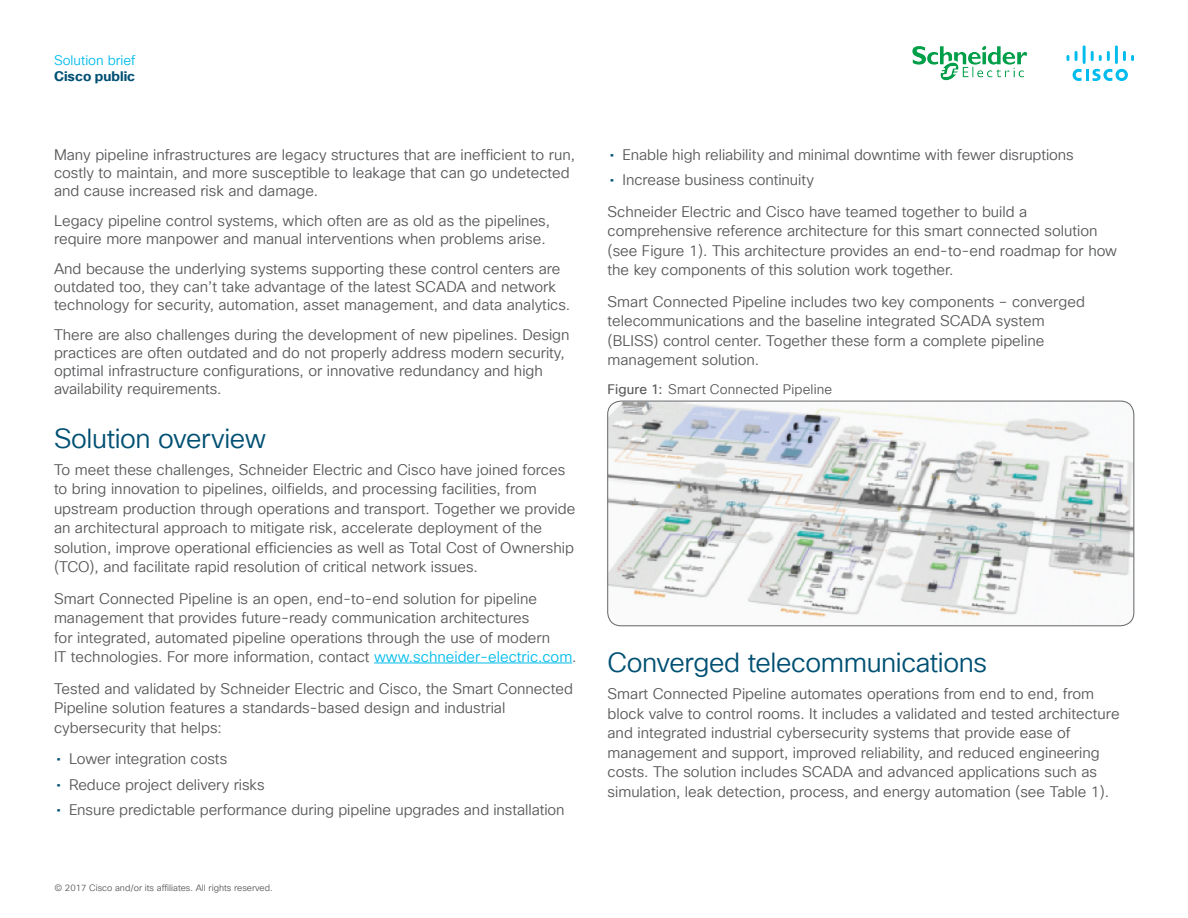
<style>
.page{position:relative;width:1188px;height:918px;background:#fff}
.page>*{position:absolute;margin:0;border:0;box-sizing:border-box;transform-origin:0 0}
.Subhead2_Indigo{font:27px "Cisco Sans TT Light";letter-spacing:-.015em;color:#005073}
.Body{font:15px/19.5px "Cisco Sans TT Light";color:#57585a}
.Body_White{font:15px/18px "Cisco Sans TT Light";color:#57585a}
.FigureCaption{font:13.5px "Cisco Sans TT Light";letter-spacing:.01em;color:#57585a}
.t1{font:13.5px "Cisco Sans TT Light";color:#01bcec}
.t2{font:700 13.5px "Cisco Sans TT";color:#005073}
.Footer_white{font:9px "Cisco Sans TT Light";color:#57585a}
.s1{color:#01bcec}
.s2{font-family:"Cisco Sans TT";color:#005073}
.s3{font-family:"Cisco Sans TT"}
</style>
<div class="page">
<svg style="left:1073px;top:69px;width:55px;height:12px"></svg>
<svg style="left:1067px;top:55px;width:2px;height:6px"></svg>
<svg style="left:1075px;top:51px;width:3px;height:10px"></svg>
<hr style="left:1083px;top:45px;width:3px;height:19px;background:#01bcec">
<svg style="left:1091px;top:51px;width:19px;height:10px"></svg>
<hr style="left:1115px;top:45px;width:3px;height:19px;background:#01bcec">
<svg style="left:1123px;top:51px;width:11px;height:10px"></svg>
<img style="left:912px;top:46px;width:116px;height:35px">
<hr style="left:374px;top:663px;width:198px;height:1px;background:#01bcec">
<img style="left:608px;top:401px;width:526px;height:225px">
<div style="left:608px;top:401px;width:526px;height:225px;border:1px solid #636366;border-radius:13px"></div>
<p class="t1" style="left:54px;top:51px;width:83px">Solution brief</p>
<p class="t2" style="left:54px;top:67px;width:83px">Cisco public</p>
<p class="Body_White" style="left:54px;top:146px;width:523px">Many pipeline infrastructures are legacy structures that are inefficient to run, costly to maintain, and more susceptible to leakage that can go undetected and cause increased risk and damage.</p>
<p class="Body_White" style="left:54px;top:212px;width:498px">Legacy pipeline control systems, which often are as old as the pipelines, require more manpower and manual interventions when problems arise.</p>
<p class="Body_White" style="left:54px;top:260px;width:518px">And because the underlying systems supporting these control centers are outdated too, they can’t take advantage of the latest SCADA and network technology for security, automation, asset management, and data analytics.</p>
<p class="Body_White" style="left:54px;top:326px;width:517px">There are also challenges during the development of new pipelines. Design practices are often outdated and do not properly address modern security, optimal infrastructure configurations, or innovative redundancy and high availability requirements.</p>
<p class="Subhead2_Indigo" style="left:54px;top:421px;width:214px">Solution overview</p>
<p class="Body" style="left:54px;top:460px;width:523px">To meet these challenges, Schneider Electric and Cisco have joined forces to bring innovation to pipelines, oilfields, and processing facilities, from upstream production through operations and transport. Together we provide an architectural approach to mitigate risk, accelerate deployment of the solution, improve operational efficiencies as well as Total Cost of Ownership (TCO), and facilitate rapid resolution of critical network issues.</p>
<p class="Body" style="left:54px;top:589px;width:524px">Smart Connected Pipeline is an open, end-to-end solution for pipeline management that provides future-ready communication architectures<br>for integrated, automated pipeline operations through the use of modern<br>IT technologies. For more information, contact <span class="s1">www.schneider-electric.com</span>.</p>
<p class="Body" style="left:54px;top:679px;width:520px">Tested and validated by Schneider Electric and Cisco, the Smart Connected<br>Pipeline solution features a standards-based design and industrial cybersecurity that helps:</p>
<p class="Body" style="left:56px;top:750px;width:172px"><span class="s2">•</span> Lower integration costs</p>
<p class="Body" style="left:56px;top:775px;width:210px"><span class="s2">•</span> Reduce project delivery risks</p>
<p class="Body" style="left:56px;top:801px;width:510px"><span class="s2">•</span> Ensure predictable performance during pipeline upgrades and installation</p>
<p class="Footer_white" style="left:54px;top:882px;width:220px">© 2017 Cisco and/or its affiliates. All rights reserved.</p>
<p class="Body" style="left:610px;top:145px;width:465px"><span class="s2">•</span> Enable high reliability and minimal downtime with fewer disruptions</p>
<p class="Body" style="left:610px;top:171px;width:205px"><span class="s2">•</span> Increase business continuity</p>
<p class="Body" style="left:608px;top:202px;width:511px">Schneider Electric and Cisco have teamed together to build a comprehensive reference architecture for this smart connected solution (see Figure 1). This architecture provides an end-to-end roadmap for how the key components of this solution work together.</p>
<p class="Body" style="left:608px;top:292px;width:479px">Smart Connected Pipeline includes two key components – converged telecommunications and the baseline integrated SCADA system (BLISS) control center. Together these form a complete pipeline management solution.</p>
<p class="FigureCaption" style="left:608px;top:380px;width:226px"><span class="s3">Figure 1:</span> Smart Connected Pipeline</p>
<p class="Subhead2_Indigo" style="left:608px;top:645px;width:381px">Converged telecommunications</p>
<p class="Body" style="left:608px;top:685px;width:514px">Smart Connected Pipeline automates operations from end to end, from block valve to control rooms. It includes a validated and tested architecture and integrated industrial cybersecurity systems that provide ease of management and support, improved reliability, and reduced engineering costs. The solution includes SCADA and advanced applications such as simulation, leak detection, process, and energy automation (see Table 1).</p>
</div>
